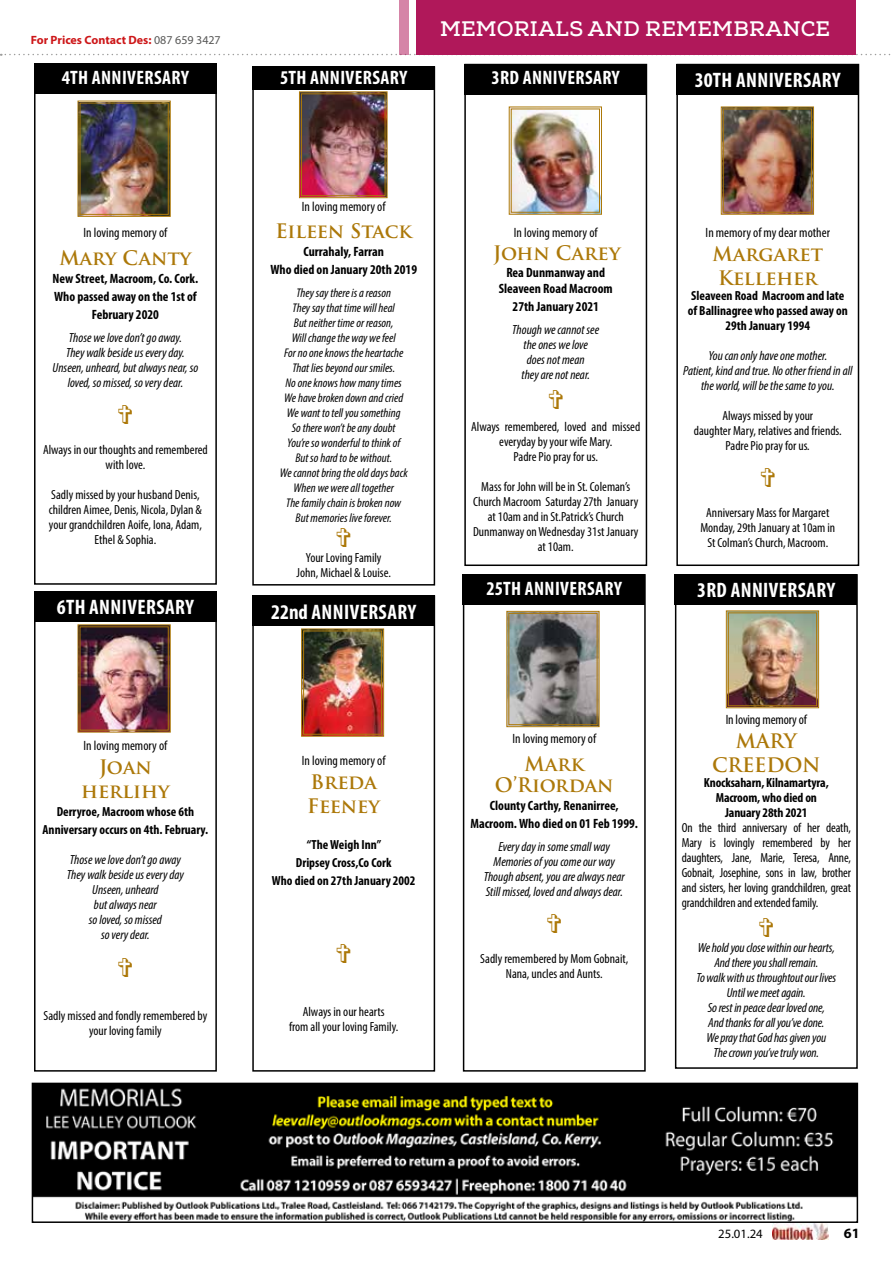
<style>
.page{position:relative;width:893px;height:1263px;background:#fff}
.page>*{position:absolute;margin:0;border:0;box-sizing:border-box;transform-origin:0 0}
.t1{font:700 condensed 21px "Myriad Pro";letter-spacing:.02em;color:#fff}
.t2{font:21px "Nexa Slab Bold FREE";letter-spacing:.015em;color:#fff}
.t3{font:700 19.5px/24px "Trajan Pro";color:#ac7809;text-align:center}
.t4{font:700 condensed 19.5px "Myriad Pro";letter-spacing:.02em;color:#fff}
.t5{font:700 19.5px/24px "Trajan Pro";letter-spacing:-.02em;color:#ac7809}
.t6{font:700 14.25px "Myriad Pro";color:#000}
.t7{font:700 condensed 13.5px/18px "Myriad Pro";color:#000;text-align:center}
.t8{font:condensed 13.5px "Myriad Pro";color:#000}
.t9{font:condensed 13.2px/15px "Myriad Pro";color:#000;text-align:center}
.t10{font:italic condensed 13.2px/15px "Myriad Pro";color:#000;text-align:center}
.t11{font:700 condensed 13.2px/15px "Myriad Pro";color:#000;text-align:center}
.t12{font:12.75px "Myriad Pro";color:#000}
.t13{font:italic condensed 12.6px/15px "Myriad Pro";color:#000;text-align:center}
.t14{font:700 12px "Myriad Pro";color:#cd1719}
.s1{font-weight:400;color:#575756}
.s2{font-style:italic}
</style>
<div class="page">
<img style="left:772px;top:1223px;width:57px;height:17px">
<img style="left:35px;top:1086px;width:820px;height:134px">
<div style="left:32px;top:1083px;width:826px;height:140px;border:2px solid #000"></div>
<div style="left:416px;top:0;width:439px;height:54px;background:#b0185a"></div>
<div style="left:400px;top:0;width:9px;height:54px;background:#d584a7"></div>
<svg style="left:0;top:54px;width:891px;height:2px"></svg>
<div style="left:675px;top:574px;width:183px;height:495px;border:2px solid #000"></div>
<div style="left:675px;top:574px;width:182px;height:31px;background:#000"></div>
<img style="left:725px;top:610px;width:95px;height:99px">
<div style="left:728px;top:612px;width:89px;height:94px;border:1px solid #ac7809"></div>
<div style="left:34px;top:64px;width:183px;height:521px;border:2px solid #000"></div>
<div style="left:34px;top:64px;width:182px;height:30px;background:#000"></div>
<img style="left:77px;top:100px;width:94px;height:117px">
<div style="left:79px;top:103px;width:90px;height:112px;border:1px solid #ac7809"></div>
<div style="left:252px;top:66px;width:183px;height:519px;border:2px solid #000"></div>
<div style="left:252px;top:66px;width:182px;height:23px;background:#000"></div>
<img style="left:299px;top:91px;width:89px;height:108px">
<div style="left:301px;top:93px;width:85px;height:103px;border:1px solid #ac7809"></div>
<div style="left:464px;top:64px;width:183px;height:502px;border:2px solid #000"></div>
<div style="left:464px;top:64px;width:182px;height:30px;background:#000"></div>
<img style="left:508px;top:106px;width:94px;height:109px">
<div style="left:511px;top:108px;width:89px;height:105px;border:1px solid #ac7809"></div>
<div style="left:676px;top:64px;width:183px;height:502px;border:2px solid #000"></div>
<div style="left:676px;top:64px;width:182px;height:30px;background:#000"></div>
<img style="left:720px;top:106px;width:94px;height:109px">
<div style="left:723px;top:108px;width:89px;height:105px;border:1px solid #ac7809"></div>
<div style="left:463px;top:574px;width:183px;height:497px;border:2px solid #000"></div>
<div style="left:463px;top:574px;width:182px;height:30px;background:#000"></div>
<svg style="left:506px;top:610px;width:94px;height:118px;background:#82807c"></svg>
<div style="left:508px;top:613px;width:90px;height:112px;border:1px solid #ac7809"></div>
<div style="left:252px;top:595px;width:183px;height:476px;border:2px solid #000"></div>
<div style="left:252px;top:595px;width:182px;height:31px;background:#000"></div>
<img style="left:301px;top:628px;width:84px;height:109px">
<div style="left:303px;top:630px;width:79px;height:105px;border:1px solid #ac7809"></div>
<div style="left:34px;top:591px;width:182px;height:31px;background:#000"></div>
<div style="left:34px;top:594px;width:183px;height:477px;border:2px solid #000"></div>
<img style="left:77px;top:624px;width:94px;height:109px">
<div style="left:79px;top:626px;width:90px;height:105px;border:1px solid #ac7809"></div>
<p class="t14" style="left:31px;top:32px;width:192px">For Prices Contact Des: <span class="s1">087 659 3427</span></p>
<h2 class="t4" style="left:62px;top:66px;width:129px">4TH ANNIVERSARY</h2>
<p class="t8" style="left:84px;top:224px;width:85px">In loving memory of</p>
<h2 class="t3" style="left:59px;top:247px;width:134px">Mary Canty</h2>
<p class="t7" style="left:53px;top:270px;width:147px">New Street, Macroom, Co. Cork.<br>Who passed away on the 1st of<br>February 2020</p>
<p class="t10" style="left:53px;top:330px;width:147px">Those we love don’t go away.<br>They walk beside us every day.<br>Unseen, unheard, but always near, so loved, so missed, so very dear.</p>
<p class="t9" style="left:43px;top:442px;width:166px">Always in our thoughts and remembered with love.</p>
<p class="t9" style="left:49px;top:487px;width:155px">Sadly missed by your husband Denis, children Aimee, Denis, Nicola, Dylan &amp; your grandchildren Aoife, Iona, Adam,<br>Ethel &amp; Sophia.</p>
<h1 class="t2" style="left:440px;top:16px;width:392px">MEMORIALS AND REMEMBRANCE</h1>
<h2 class="t4" style="left:280px;top:65px;width:129px">5TH ANNIVERSARY</h2>
<h2 class="t4" style="left:492px;top:66px;width:130px">3RD ANNIVERSARY</h2>
<h1 class="t1" style="left:695px;top:67px;width:147px">30TH ANNIVERSARY</h1>
<p class="t8" style="left:302px;top:199px;width:85px">In loving memory of</p>
<h2 class="t3" style="left:275px;top:219px;width:138px">Eileen Stack</h2>
<p class="t7" style="left:270px;top:242px;width:148px">Currahaly, Farran<br>Who died on January 20th 2019</p>
<p class="t13" style="left:280px;top:285px;width:129px">They say there is a reason<br>They say that time will heal<br>But neither time or reason,<br>Will change the way we feel<br>For no one knows the heartache<br>That lies beyond our smiles.<br>No one knows how many times<br>We have broken down and cried<br>We want to tell you something<br>So there won’t be any doubt<br>You’re so wonderful to think of<br>But so hard to be without.<br>We cannot bring the old days back<br>When we were all together<br>The family chain is broken now<br>But memories live forever.</p>
<p class="t9" style="left:296px;top:550px;width:96px">Your Loving Family<br>John, Michael &amp; Louise.</p>
<p class="t8" style="left:514px;top:224px;width:85px">In loving memory of</p>
<h2 class="t3" style="left:493px;top:241px;width:129px">John Carey</h2>
<p class="t7" style="left:499px;top:264px;width:115px;line-height:16.5px">Rea Dunmanway and<br>Sleaveen Road Macroom</p>
<p class="t7" style="left:513px;top:297px;width:88px">27th January 2021</p>
<p class="t10" style="left:512px;top:322px;width:88px">Though we cannot see the ones we love<br>does not mean<br>they are not near.</p>
<p class="t9" style="left:471px;top:419px;width:171px">Always remembered, loved and missed everyday by your wife Mary.<br>Padre Pio pray for us.</p>
<p class="t9" style="left:473px;top:479px;width:167px">Mass for John will be in St. Coleman’s<br>Church Macroom Saturday 27th January at 10am and in St.Patrick’s Church<br>Dunmanway on Wednesday 31st January at 10am.</p>
<h2 class="t4" style="left:486px;top:576px;width:137px">25TH ANNIVERSARY</h2>
<p class="t8" style="left:706px;top:224px;width:126px">In memory of my dear mother</p>
<h2 class="t3" style="left:712px;top:242px;width:112px;text-align:left">Margaret<br>Kelleher</h2>
<p class="t11" style="left:688px;top:288px;width:162px">Sleaveen Road Macroom and late of Ballinagree who passed away on<br>29th January 1994</p>
<p class="t10" style="left:683px;top:348px;width:171px">You can only have one mother.<br>Patient, kind and true. No other friend in all the world, will be the same to you.</p>
<p class="t9" style="left:694px;top:408px;width:149px">Always missed by your<br>daughter Mary, relatives and friends.<br>Padre Pio pray for us<span class="s2">.</span></p>
<p class="t9" style="left:700px;top:505px;width:136px">Anniversary Mass for Margaret<br>Monday, 29th January at 10am in<br>St Colman’s Church, Macroom.</p>
<h1 class="t1" style="left:697px;top:577px;width:140px">3RD ANNIVERSARY</h1>
<h1 class="t1" style="left:57px;top:594px;width:138px">6TH ANNIVERSARY</h1>
<h1 class="t1" style="left:271px;top:598px;width:146px">22nd ANNIVERSARY</h1>
<p class="t8" style="left:84px;top:738px;width:85px">In loving memory of</p>
<h2 class="t3" style="left:81px;top:756px;width:90px">Joan herlihy</h2>
<p class="t11" style="left:43px;top:803px;width:167px;line-height:18px">Derryroe, Macroom whose 6th<br>Anniversary occurs on 4th. February.</p>
<p class="t10" style="left:67px;top:852px;width:118px">Those we love don’t go away<br>They walk beside us every day<br>Unseen, unheard<br>but always near<br>so loved, so missed<br>so very dear.</p>
<p class="t9" style="left:44px;top:1008px;width:165px">Sadly missed and fondly remembered by your loving family</p>
<p class="t8" style="left:302px;top:752px;width:85px">In loving memory of</p>
<h2 class="t5" style="left:307px;top:770px;width:74px">Breda<br>Feeney</h2>
<p class="t11" style="left:272px;top:835px;width:145px;line-height:18px">“The Weigh Inn”<br>Dripsey Cross,Co Cork<br>Who died on 27th January 2002</p>
<p class="t9" style="left:289px;top:1004px;width:111px">Always in our hearts<br>from all your loving Family.</p>
<p class="t8" style="left:512px;top:730px;width:85px">In loving memory of</p>
<h2 class="t3" style="left:495px;top:754px;width:120px;line-height:21px">Mark<br>O’Riordan</h2>
<p class="t7" style="left:470px;top:797px;width:169px">Clounty Carthy, Renanirree,<br>Macroom. Who died on 01 Feb 1999.</p>
<p class="t10" style="left:484px;top:839px;width:143px">Every day in some small way<br>Memories of you come our way<br>Though absent, you are always near<br>Still missed, loved and always dear.</p>
<p class="t9" style="left:480px;top:951px;width:149px">Sadly remembered by Mom Gobnait,<br>Nana, uncles and Aunts.</p>
<p class="t8" style="left:726px;top:711px;width:83px">In loving memory of</p>
<h2 class="t3" style="left:712px;top:729px;width:110px">MARY<br>CREEDON</h2>
<p class="t11" style="left:704px;top:775px;width:126px">Knocksaharn, Kilnamartyra,<br>Macroom, who died on<br>January 28th 2021</p>
<p class="t9" style="left:682px;top:820px;width:171px;text-align:justify">On the third anniversary of her death, Mary is lovingly remembered by her daughters, Jane, Marie, Teresa, Anne, Gobnait, Josephine, sons in law, brother and sisters, her loving grandchildren, great grandchildren and extended family.</p>
<p class="t10" style="left:696px;top:940px;width:141px">We hold you close within our hearts,<br>And there you shall remain.<br>To walk with us throughtout our lives<br>Until we meet again.<br>So rest in peace dear loved one,<br>And thanks for all you’ve done.<br>We pray that God has given you<br>The crown you’ve truly won.</p>
<p class="t12" style="left:718px;top:1226px;width:46px">25.01.24</p>
<p class="t6" style="left:844px;top:1224px;width:17px">61</p>
</div>
